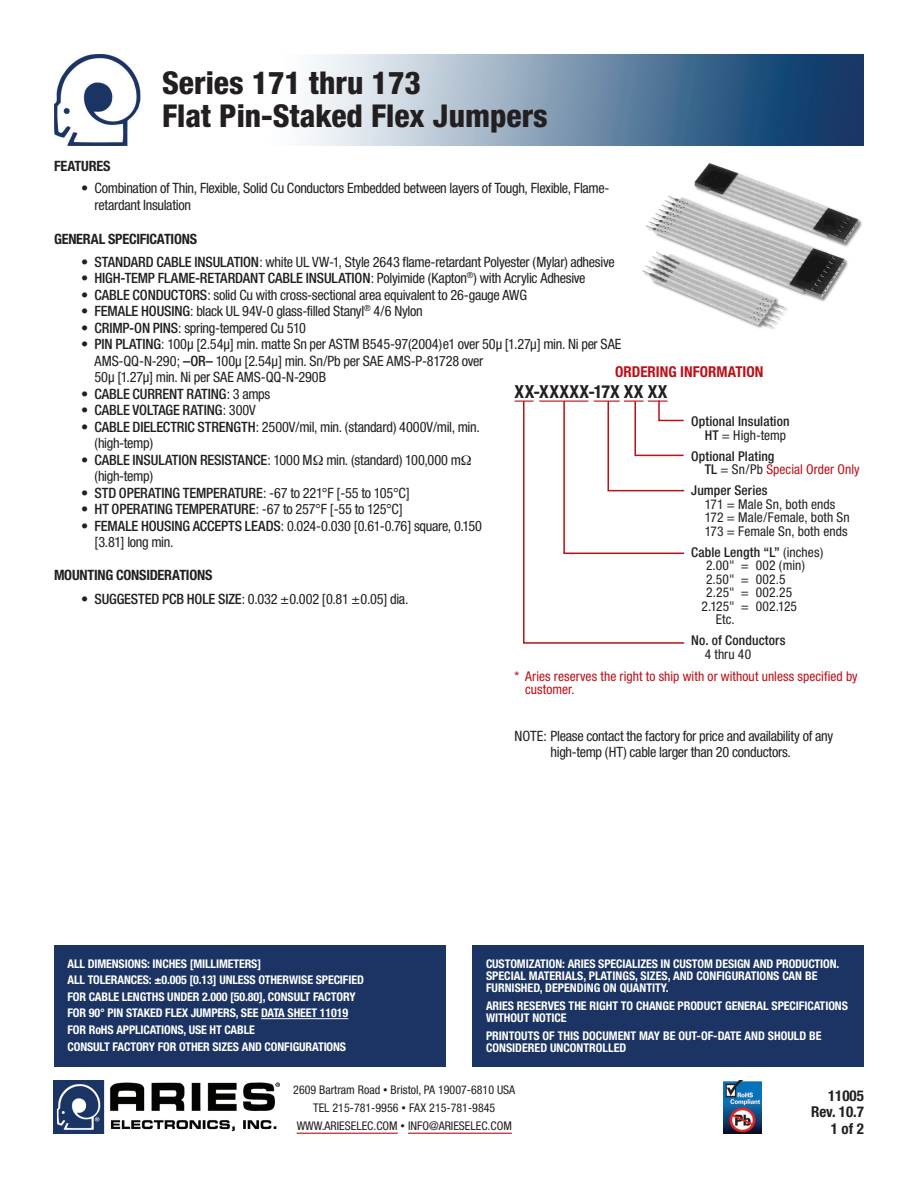
<style>
.page{position:relative;width:918px;height:1188px;background:#fff}
.page>*{position:absolute;margin:0;border:0;box-sizing:border-box;transform-origin:0 0}
.headline{font:800 condensed 31.5px "Helvetica Neue";color:#231f20}
.body{font:700 condensed 18px "Helvetica Neue";letter-spacing:.025em;color:#231f20}
.body-2{font:700 condensed 15px "Helvetica Neue";color:#bb1018}
.t1{font:700 condensed 15px "Helvetica Neue";color:#231f20}
.body-3{font:condensed 14.25px/16.5px "Helvetica Neue";letter-spacing:-.02em;color:#231f20}
.body-4{font:500 condensed 14.25px "Helvetica Neue";letter-spacing:-.005em;color:#231f20}
.body-5{font:700 condensed 14.25px "Helvetica Neue";letter-spacing:-.015em;color:#231f20}
.body-6{font:condensed 13.5px "Helvetica Neue";letter-spacing:.01em;color:#231f20}
.body-7{font:condensed 13.5px/13.5px "Helvetica Neue";letter-spacing:.005em;color:#bb1018}
.body-8{font:500 condensed 13.5px "Helvetica Neue";letter-spacing:.01em;color:#231f20}
.t2{font:700 condensed 12px/16.6px "Helvetica Neue";letter-spacing:-.01em;color:#fff}
.t3{font:condensed 12px "Helvetica Neue";color:#231f20}
.s1{font-weight:500}
.s2{font-weight:400}
.s3{font-weight:500;color:#231f20}
.s4{color:#231f20}
.s5{font-size:9px}
</style>
<div class="page">
<img style="left:54px;top:54px;width:810px;height:92px">
<hr style="left:297px;top:1133px;width:101px;height:1px;background:#bb1018">
<hr style="left:408px;top:1133px;width:104px;height:1px;background:#bb1018">
<img style="left:54px;top:1080px;width:225px;height:54px">
<img style="left:724px;top:1080px;width:37px;height:54px">
<div style="left:54px;top:945px;width:392px;height:121px;background:#1b3463"></div>
<hr style="left:261px;top:1018px;width:87px;height:1px;background:#fff">
<div style="left:473px;top:945px;width:391px;height:121px;background:#1b3463"></div>
<img style="left:642px;top:163px;width:220px;height:167px">
<svg style="left:515px;top:400px;width:170px;height:244px"></svg>
<p class="headline" style="left:162px;top:63px;width:260px">Series 171 thru 173</p>
<p class="headline" style="left:162px;top:96px;width:387px">Flat Pin-Staked Flex Jumpers</p>
<p class="body-5" style="left:54px;top:157px;width:58px">FEATURES</p>
<p class="body-3" style="left:94px;top:180px;width:517px;text-indent:-14px">• Combination of Thin, Flexible, Solid Cu Conductors Embedded between layers of Tough, Flexible, Flame&shy;retardant Insulation</p>
<p class="body-5" style="left:54px;top:230px;width:145px">GENERAL SPECIFICATIONS</p>
<p class="body-3" style="left:81px;top:253px;width:535px">• <span class="s1">STANDARD CABLE INSULATION</span>: white UL VW-1, Style 2643 flame-retardant Polyester (Mylar) adhesive</p>
<p class="body-4" style="left:81px;top:269px;width:506px"><span class="s2">•</span> HIGH-TEMP FLAME-RETARDANT CABLE INSULATION<span class="s2">: Polyimide (Kapton</span><sup>®</sup><span class="s2">) with Acrylic Adhesive</span></p>
<p class="body-3" style="left:81px;top:286px;width:447px">• <span class="s1">CABLE CONDUCTORS</span>: solid Cu with cross-sectional area equivalent to 26-gauge AWG</p>
<p class="body-3" style="left:81px;top:303px;width:343px">• <span class="s1">FEMALE HOUSING</span>: black UL 94V-0 glass-filled Stanyl<sup>®</sup> 4/6 Nylon</p>
<p class="body-3" style="left:81px;top:319px;width:226px">• <span class="s1">CRIMP-ON PINS</span>: spring-tempered Cu 510</p>
<p class="body-3" style="left:94px;top:336px;width:529px;text-indent:-13px">• <span class="s1">PIN PLATING</span>: 100µ [2.54µ] min. matte Sn per ASTM B545-97(2004)e1 over 50µ [1.27µ] min. Ni per SAE<br>AMS-QQ-N-290; <span class="s1">–OR–</span> 100µ [2.54µ] min. Sn/Pb per SAE AMS-P-81728 over<br>50µ [1.27µ] min. Ni per SAE AMS-QQ-N-290B</p>
<p class="body-4" style="left:81px;top:385px;width:191px"><span class="s2">•</span> CABLE CURRENT RATING<span class="s2">: 3 amps</span></p>
<p class="body-4" style="left:81px;top:401px;width:176px"><span class="s2">•</span> CABLE VOLTAGE RATING<span class="s2">: 300V</span></p>
<p class="body-3" style="left:94px;top:418px;width:387px;text-indent:-13px">• <span class="s1">CABLE DIELECTRIC STRENGTH</span>: 2500V/mil, min. (standard) 4000V/mil, min. (high-temp)</p>
<p class="body-3" style="left:94px;top:451px;width:368px;text-indent:-13px">• <span class="s1">CABLE INSULATION RESISTANCE</span>: 1000 M min. (standard) 100,000 m (high-temp)</p>
<p class="body-3" style="left:81px;top:484px;width:330px">• <span class="s1">STD OPERATING TEMPERATURE</span>: -67 to 221°F [-55 to 105°C]</p>
<p class="body-3" style="left:81px;top:501px;width:323px">• <span class="s1">HT OPERATING TEMPERATURE</span>: -67 to 257°F [-55 to 125°C]</p>
<p class="body-3" style="left:94px;top:517px;width:389px;text-indent:-13px">• <span class="s1">FEMALE HOUSING ACCEPTS LEADS</span>: 0.024-0.030 [0.61-0.76] square, 0.150 [3.81] long min.</p>
<p class="body-5" style="left:54px;top:566px;width:160px">MOUNTING CONSIDERATIONS</p>
<p class="body-3" style="left:81px;top:591px;width:329px">• <span class="s1">SUGGESTED PCB HOLE SIZE</span>: 0.032 ±0.002 [0.81 ±0.05] dia.</p>
<p class="body-2" style="left:615px;top:362px;width:150px">ORDERING INFORMATION</p>
<p class="body" style="left:515px;top:381px;width:154px">XX-XXXXX-17X XX XX</p>
<p class="body-8" style="left:691px;top:413px;width:100px">Optional Insulation</p>
<p class="body-6" style="left:705px;top:427px;width:83px"><span class="s1">HT</span> = High-temp</p>
<p class="body-8" style="left:691px;top:448px;width:85px">Optional Plating</p>
<p class="body-7" style="left:705px;top:463px;width:156px"><span class="s3">TL</span> <span class="s4">= Sn/Pb</span> Special Order Only</p>
<p class="body-8" style="left:691px;top:482px;width:78px">Jumper Series</p>
<p class="body-6" style="left:705px;top:496px;width:132px">171 = Male Sn, both ends</p>
<p class="body-6" style="left:705px;top:510px;width:147px">172 = Male/Female, both Sn</p>
<p class="body-6" style="left:705px;top:523px;width:144px">173 = Female Sn, both ends</p>
<p class="body-8" style="left:691px;top:544px;width:134px">Cable Length “L” <span class="s2">(inches)</span></p>
<p class="body-6" style="left:706px;top:558px;width:101px">2.00" = 002 (min)</p>
<p class="body-6" style="left:706px;top:571px;width:81px">2.50" = 002.5</p>
<p class="body-6" style="left:706px;top:585px;width:88px">2.25" = 002.25</p>
<p class="body-6" style="left:702px;top:598px;width:97px">2.125" = 002.125</p>
<p class="body-6" style="left:716px;top:612px;width:20px">Etc.</p>
<p class="body-8" style="left:691px;top:632px;width:96px">No. of Conductors</p>
<p class="body-6" style="left:705px;top:646px;width:48px">4 thru 40</p>
<p class="body-7" style="left:525px;top:669px;width:334px;text-indent:-10px">* Aries reserves the right to ship with or without unless specified by customer.</p>
<p class="body-3" style="left:515px;top:728px;width:320px;text-align:center">NOTE: Please contact the factory for price and availability of any high-temp (HT) cable larger than 20 conductors.</p>
<p class="t2" style="left:68px;top:955px;width:298px">ALL DIMENSIONS: INCHES [MILLIMETERS]<br>ALL TOLERANCES: ±0.005 [0.13] UNLESS OTHERWISE SPECIFIED FOR CABLE LENGTHS UNDER 2.000 [50.80], CONSULT FACTORY FOR 90° PIN STAKED FLEX JUMPERS, SEE DATA SHEET 11019<br>FOR RoHS APPLICATIONS, USE HT CABLE<br>CONSULT FACTORY FOR OTHER SIZES AND CONFIGURATIONS</p>
<p class="t2" style="left:486px;top:957px;width:355px;line-height:12px">CUSTOMIZATION: ARIES SPECIALIZES IN CUSTOM DESIGN AND PRODUCTION.<br>SPECIAL MATERIALS, PLATINGS, SIZES, AND CONFIGURATIONS CAN BE<br>FURNISHED, DEPENDING ON QUANTITY.</p>
<p class="t2" style="left:486px;top:999px;width:364px;line-height:12px">ARIES RESERVES THE RIGHT TO CHANGE PRODUCT GENERAL SPECIFICATIONS<br>WITHOUT NOTICE</p>
<p class="t2" style="left:486px;top:1029px;width:337px;line-height:12px">PRINTOUTS OF THIS DOCUMENT MAY BE OUT-OF-DATE AND SHOULD BE<br>CONSIDERED UNCONTROLLED</p>
<p class="t3" style="left:293px;top:1083px;width:223px">2609 Bartram Road <span class="s5">•</span> Bristol, PA 19007-6810 USA</p>
<p class="t3" style="left:313px;top:1101px;width:184px">TEL 215-781-9956 <span class="s5">•</span> FAX 215-781-9845</p>
<p class="t3" style="left:297px;top:1119px;width:217px">WWW.ARIESELEC.COM <span class="s5">•</span> INFO@ARIESELEC.COM</p>
<p class="t1" style="left:828px;top:1086px;width:37px">11005</p>
<p class="t1" style="left:811px;top:1103px;width:54px">Rev. 10.7</p>
<p class="t1" style="left:831px;top:1119px;width:35px">1 of 2</p>
</div>
